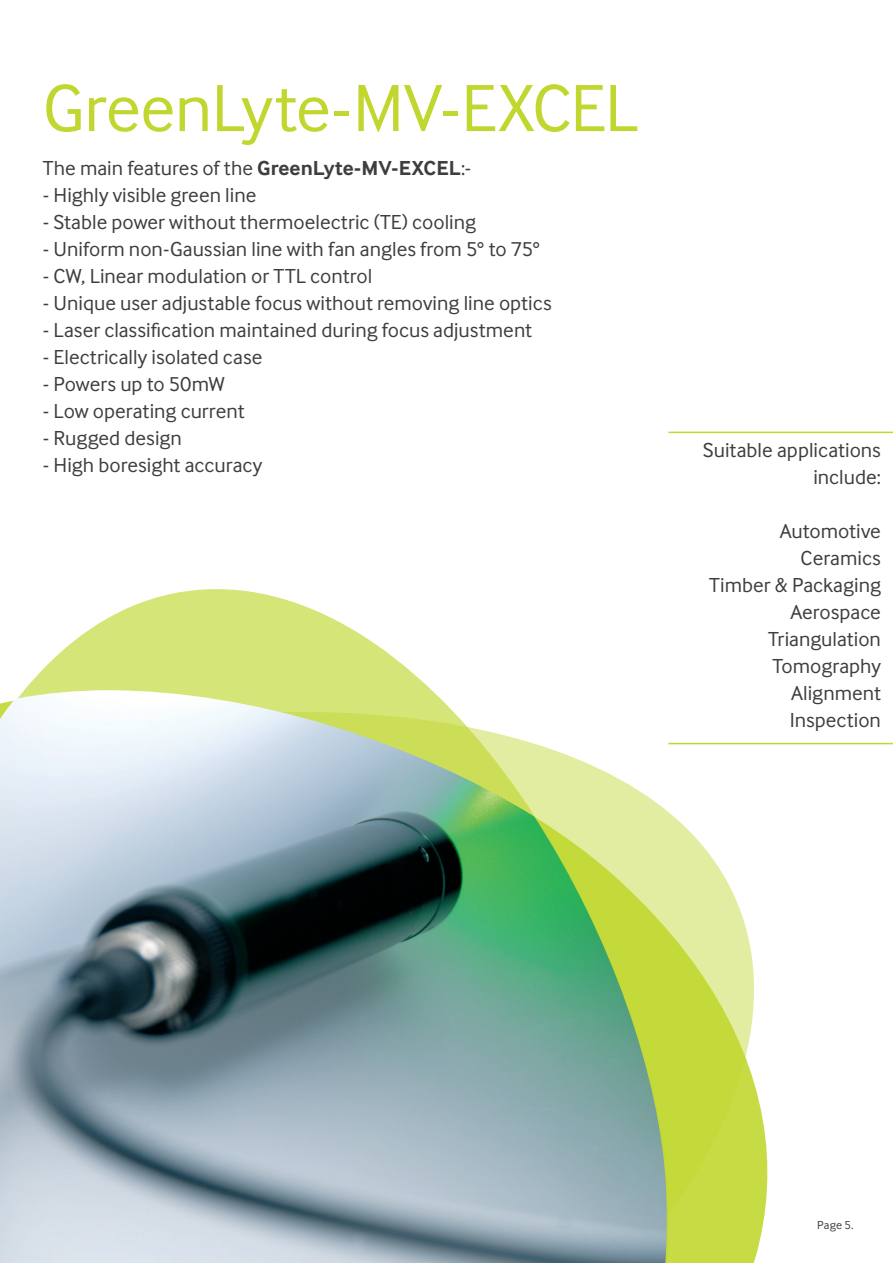
<style>
.page{position:relative;width:893px;height:1263px;background:#fff}
.page>*{position:absolute;margin:0;border:0;box-sizing:border-box;transform-origin:0 0}
.t1{font:69px "Inter Face";letter-spacing:-.01em;color:#c1d72f}
.t2{font:21px/27px "Inter Face";color:#3e3e3f;text-align:right}
.t3{font:12px "Inter Face";color:#3e3e3f}
.s1{font-weight:700}
</style>
<div class="page">
<svg style="left:24px;top:589px;width:408px;height:101px;fill:#d6e578"></svg>
<svg style="left:667px;top:742px;width:87px;height:521px"></svg>
<img style="left:0;top:690px;width:667px;height:573px">
<hr style="left:668px;top:432px;width:225px;height:1px;background:#c1d72f">
<hr style="left:668px;top:743px;width:225px;height:1px;background:#c1d72f">
<h1 class="t1" style="left:43px;top:69px;width:597px">GreenLyte-MV-EXCEL</h1>
<p class="t2" style="left:43px;top:154px;width:430px">The main features of the <span class="s1">GreenLyte-MV-EXCEL</span>:-</p>
<p class="t2" style="left:43px;top:181px;width:215px">- Highly visible green line</p>
<p class="t2" style="left:43px;top:208px;width:435px">- Stable power without thermoelectric (TE) cooling</p>
<p class="t2" style="left:43px;top:235px;width:499px">- Uniform non-Gaussian line with fan angles from 5° to 75°</p>
<p class="t2" style="left:43px;top:262px;width:331px">- CW, Linear modulation or TTL control</p>
<p class="t2" style="left:43px;top:289px;width:510px">- Unique user adjustable focus without removing line optics</p>
<p class="t2" style="left:43px;top:316px;width:491px">- Laser classification maintained during focus adjustment</p>
<p class="t2" style="left:43px;top:343px;width:221px">- Electrically isolated case</p>
<p class="t2" style="left:43px;top:370px;width:183px">- Powers up to 50mW</p>
<p class="t2" style="left:43px;top:397px;width:203px">- Low operating current</p>
<p class="t2" style="left:43px;top:424px;width:140px">- Rugged design</p>
<p class="t2" style="left:43px;top:451px;width:221px">- High boresight accuracy</p>
<p class="t2" style="left:703px;top:436px;width:180px">Suitable applications include:</p>
<p class="t2" style="left:709px;top:517px;width:173px">Automotive<br>Ceramics<br>Timber &amp; Packaging<br>Aerospace<br>Triangulation<br>Tomography<br>Alignment<br>Inspection</p>
<p class="t3" style="left:817px;top:1218px;width:38px">Page 5.</p>
</div>
